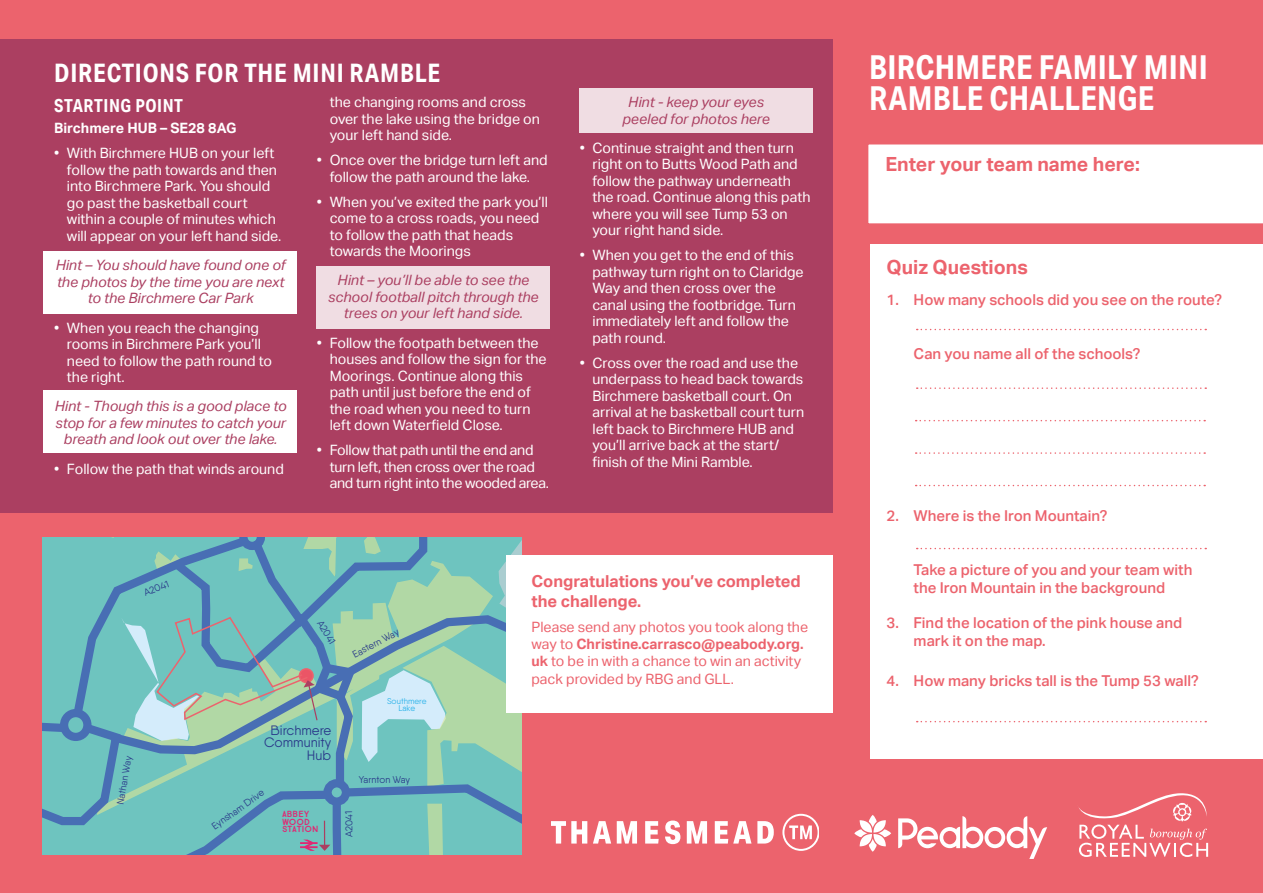
<style>
.page{position:relative;width:1263px;height:893px;background:#ec636d}
.page>*{position:absolute;margin:0;border:0;box-sizing:border-box;transform-origin:0 0}
.t1{font:700 33px/31.5px "Aktiv Grotesk Cd";letter-spacing:.01em;color:#fff}
.t2{font:700 25.5px "Aktiv Grotesk Cd";letter-spacing:.03em;color:#fff}
.t3{font:700 19.5px "Aktiv Grotesk";color:#ec636d}
.t4{font:700 18px "Aktiv Grotesk Cd";letter-spacing:.03em;color:#fff}
.t5{font:700 16.5px/19.8px "Aktiv Grotesk";color:#ec636d}
.t6{font:500 15px/18px "Aktiv Grotesk";color:#ec636d}
.t7{font:14.25px/16.5px "Aktiv Grotesk";color:#fff}
.t8{font:italic 14.25px/16.5px "Aktiv Grotesk";color:#ab3f61;text-align:center}
.t9{font:14.25px/17.1px "Aktiv Grotesk";color:#ec636d}
.t10{font:14.25px/16.5px "Aktiv Grotesk";letter-spacing:-.02em;color:#fff}
.t11{font:700 14.25px "Aktiv Grotesk";color:#fff}
.t12{font:13.65px/12.6px "Qanelas Soft";color:#2a3a8a;text-align:right}
.t13{font:9.75px "Qanelas Soft";color:#2a3a8a}
.t14{font:8.85px/7.8px "True North";color:#e02873}
.t15{font:8.4px/7.1px "Qanelas Soft";color:#00a4e5;text-align:center}
.s1{font-weight:700}
</style>
<div class="page">
<div style="left:870px;top:244px;width:393px;height:515px;background:#fff"></div>
<svg style="left:916px;top:420px;width:289px;height:1px"></svg>
<svg style="left:916px;top:452px;width:289px;height:2px"></svg>
<svg style="left:916px;top:485px;width:289px;height:1px"></svg>
<svg style="left:917px;top:721px;width:289px;height:1px"></svg>
<svg style="left:917px;top:329px;width:289px;height:1px"></svg>
<svg style="left:917px;top:387px;width:289px;height:2px"></svg>
<svg style="left:917px;top:548px;width:289px;height:1px"></svg>
<div style="left:0;top:39px;width:833px;height:473px;background:#ab3f61"></div>
<div style="left:868px;top:144px;width:395px;height:80px;background:#fff"></div>
<svg style="left:551px;top:821px;width:36px;height:22px"></svg>
<svg style="left:593px;top:821px;width:18px;height:22px"></svg>
<svg style="left:617px;top:821px;width:20px;height:22px"></svg>
<svg style="left:645px;top:821px;width:14px;height:22px"></svg>
<svg style="left:665px;top:820px;width:15px;height:24px"></svg>
<svg style="left:687px;top:821px;width:20px;height:22px"></svg>
<svg style="left:715px;top:821px;width:36px;height:22px"></svg>
<svg style="left:757px;top:821px;width:17px;height:22px"></svg>
<svg style="left:782px;top:814px;width:36px;height:37px"></svg>
<svg style="left:898px;top:816px;width:149px;height:43px"></svg>
<svg style="left:854px;top:815px;width:37px;height:37px"></svg>
<svg style="left:1078px;top:793px;width:130px;height:64px"></svg>
<div style="left:43px;top:251px;width:254px;height:62px;background:#fff"></div>
<div style="left:317px;top:266px;width:233px;height:63px;background:#f0dde3"></div>
<div style="left:580px;top:88px;width:233px;height:45px;background:#f0dde3"></div>
<div style="left:43px;top:390px;width:254px;height:63px;background:#fff"></div>
<div style="left:507px;top:555px;width:326px;height:158px;background:#fff"></div>
<svg style="left:43px;top:538px;width:478px;height:317px;background:#7bbfbc"></svg>
<h2 class="t2" style="left:54px;top:57px;width:388px">DIRECTIONS FOR THE MINI RAMBLE</h2>
<p class="t4" style="left:54px;top:95px;width:130px">STARTING POINT</p>
<p class="t11" style="left:54px;top:120px;width:184px">Birchmere HUB – SE28 8AG</p>
<p class="t7" style="left:67px;top:145px;width:216px;text-indent:-13px">• With Birchmere HUB on your left follow the path towards and then into Birchmere Park. You should go past the basketball court within a couple of minutes which will appear on your left hand side.</p>
<p class="t8" style="left:56px;top:257px;width:231px">Hint – You should have found one of the photos by the time you are next to the Birchmere Car Park</p>
<p class="t7" style="left:67px;top:319px;width:207px;text-indent:-13px">• When you reach the changing rooms in Birchmere Park you’ll need to follow the path round to the right.</p>
<p class="t8" style="left:55px;top:398px;width:233px">Hint - Though this is a good place to stop for a few minutes to catch your breath and look out over the lake.</p>
<p class="t7" style="left:54px;top:460px;width:231px">• Follow the path that winds around</p>
<p class="t7" style="left:330px;top:94px;width:212px">the changing rooms and cross over the lake using the bridge on your left hand side.</p>
<p class="t7" style="left:317px;top:152px;width:232px;text-align:center">• Once over the bridge turn left and follow the path around the lake.</p>
<p class="t7" style="left:330px;top:193px;width:220px;text-indent:-13px">• When you’ve exited the park you’ll come to a cross roads, you need to follow the path that heads towards the Moorings</p>
<p class="t8" style="left:328px;top:272px;width:212px">Hint – you’ll be able to see the school football pitch through the trees on your left hand side.</p>
<p class="t7" style="left:330px;top:334px;width:218px;text-indent:-13px">• Follow the footpath between the houses and follow the sign for the<br>Moorings. Continue along this path until just before the end of the road when you need to turn left down Waterfield Close.</p>
<p class="t10" style="left:330px;top:442px;width:221px;text-indent:-13px">• Follow that path until the end and turn left, then cross over the road and turn right into the wooded area.</p>
<p class="t8" style="left:622px;top:94px;width:149px">Hint - keep your eyes peeled for photos here</p>
<p class="t7" style="left:592px;top:140px;width:219px;text-indent:-13px">• Continue straight and then turn right on to Butts Wood Path and follow the pathway underneath the road. Continue along this path where you will see Tump 53 on your right hand side.</p>
<p class="t7" style="left:592px;top:247px;width:213px;text-indent:-13px">• When you get to the end of this pathway turn right on to Claridge<br>Way and then cross over the canal using the footbridge. Turn immediately left and follow the path round.</p>
<p class="t7" style="left:592px;top:355px;width:213px;text-indent:-13px">• Cross over the road and use the underpass to head back towards<br>Birchmere basketball court. On arrival at he basketball court turn left back to Birchmere HUB and you’ll arrive back at the start/ finish of the Mini Ramble.</p>
<p class="t13" style="left:142px;top:587px;width:28px;rotate:-22deg">A2041</p>
<p class="t13" style="left:114px;top:803px;width:51px;rotate:-80deg">Nathan Way</p>
<p class="t13" style="left:325px;top:618px;width:28px;rotate:59deg">A2041</p>
<p class="t13" style="left:350px;top:650px;width:52px;rotate:-28deg">Eastern Way</p>
<p class="t12" style="left:264px;top:723px;width:69px">Birchmere<br>Community<br>Hub</p>
<p class="t13" style="left:210px;top:822px;width:63px;rotate:-36deg">Eynsham Drive</p>
<p class="t14" style="left:282px;top:810px;width:38px">ABBEY<br>WOOD<br>STATION</p>
<p class="t15" style="left:387px;top:698px;width:41px">Southmere<br>Lake</p>
<p class="t13" style="left:359px;top:774px;width:53px;rotate:-1deg">Yarnton Way</p>
<p class="t13" style="left:343px;top:837px;width:28px;rotate:-91deg">A2041</p>
<p class="t5" style="left:531px;top:571px;width:271px">Congratulations you’ve completed the challenge.</p>
<p class="t9" style="left:531px;top:619px;width:278px">Please send any photos you took along the way to <span class="s1">Christine.carrasco@peabody.org. uk</span> to be in with a chance to win an activity pack provided by RBG and GLL.</p>
<h1 class="t1" style="left:869px;top:51px;width:340px">BIRCHMERE FAMILY MINI<br>RAMBLE CHALLENGE</h1>
<h3 class="t3" style="left:885px;top:153px;width:256px">Enter your team name here:</h3>
<h3 class="t3" style="left:887px;top:256px;width:143px">Quiz Questions</h3>
<p class="t6" style="left:887px;top:291px;width:337px">1. How many schools did you see on the route?</p>
<p class="t6" style="left:914px;top:345px;width:228px">Can you name all of the schools?</p>
<p class="t6" style="left:887px;top:507px;width:222px">2. Where is the Iron Mountain?</p>
<p class="t6" style="left:914px;top:561px;width:280px">Take a picture of you and your team with the Iron Mountain in the background</p>
<p class="t6" style="left:914px;top:614px;width:270px;text-indent:-27px">3. Find the location of the pink house and mark it on the map.</p>
<p class="t6" style="left:887px;top:671px;width:314px">4. How many bricks tall is the Tump 53 wall?</p>
</div>
